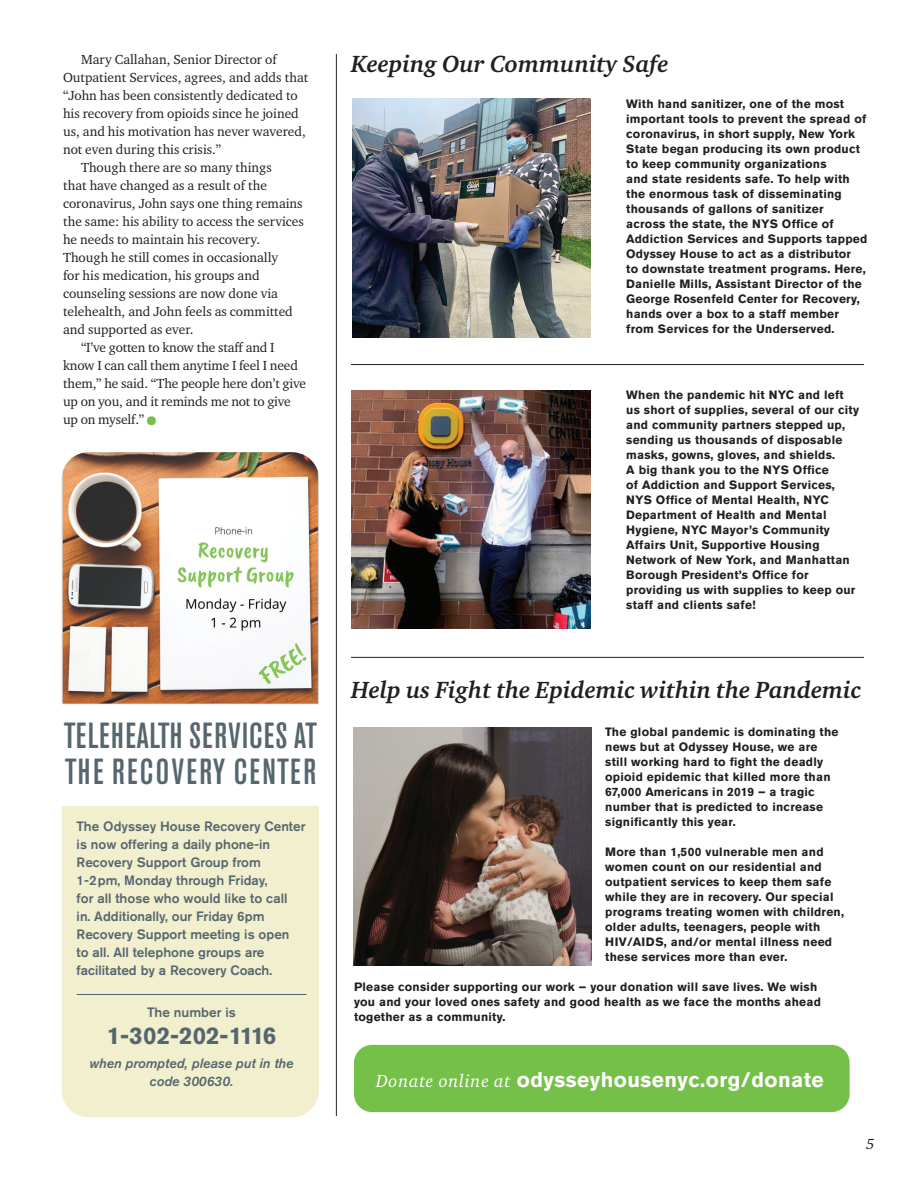
<style>
.page{position:relative;width:918px;height:1188px;background:#fff}
.page>*{position:absolute;margin:0;border:0;box-sizing:border-box;transform-origin:0 0}
.t1{font:500 condensed 36px/36px "Akzidenz Grotesk Pro";letter-spacing:.04em;color:#55666e}
.t2{font:italic 700 24px "Charter ITC Std";color:#231f20}
.t3{font:700 24px "Akzidenz Grotesk Pro";color:#55666e}
.t4{font:700 21px "Akzidenz Grotesk Pro";letter-spacing:.02em;color:#fff}
.t5{font:italic 15px "Charter ITC Std";color:#231f20}
.t6{font:13.5px "Charter ITC Std";color:#231f20}
.t7{font:500 13.5px/18px "Akzidenz Grotesk Pro";color:#55666e}
.t8{font:italic 500 13.5px/18px "Akzidenz Grotesk Pro";color:#55666e;text-align:center}
.t9{font:700 12px/15px "Akzidenz Grotesk Pro";letter-spacing:.02em;color:#231f20}
.s1{font-family:"Charter ITC Std";font-weight:400;font-style:italic;font-size:18px}
</style>
<div class="page">
<div style="left:354px;top:1045px;width:496px;height:67px;background:#75c048;border-radius:18px"></div>
<div style="left:62px;top:806px;width:257px;height:311px;background:#f2efcf"></div>
<hr style="left:77px;top:994px;width:229px;height:1px;background:#55666e">
<img style="left:63px;top:452px;width:255px;height:252px">
<hr style="left:336px;top:54px;width:1px;height:1062px;background:#231f20">
<img style="left:353px;top:99px;width:238px;height:238px">
<img style="left:352px;top:390px;width:238px;height:238px">
<hr style="left:351px;top:364px;width:513px;height:1px;background:#231f20">
<hr style="left:351px;top:657px;width:513px;height:1px;background:#231f20">
<div style="left:147px;top:416px;width:9px;height:9px;background:#75c048;border-radius:4px"></div>
<img style="left:353px;top:727px;width:239px;height:239px">
<p class="t6" style="left:81px;top:51px;width:197px">Mary Callahan, Senior Director of</p>
<p class="t6" style="left:63px;top:69px;width:247px">Outpatient Services, agrees, and adds that</p>
<p class="t6" style="left:63px;top:87px;width:236px">“John has been consistently dedicated to</p>
<p class="t6" style="left:63px;top:105px;width:237px">his recovery from opioids since he joined</p>
<p class="t6" style="left:63px;top:123px;width:244px">us, and his motivation has never wavered,</p>
<p class="t6" style="left:63px;top:141px;width:160px">not even during this crisis.”</p>
<p class="t6" style="left:81px;top:159px;width:192px">Though there are so many things</p>
<p class="t6" style="left:63px;top:177px;width:206px">that have changed as a result of the</p>
<p class="t6" style="left:63px;top:195px;width:241px">coronavirus, John says one thing remains</p>
<p class="t6" style="left:63px;top:213px;width:242px">the same: his ability to access the services</p>
<p class="t6" style="left:63px;top:231px;width:199px">he needs to maintain his recovery.</p>
<p class="t6" style="left:63px;top:249px;width:217px">Though he still comes in occasionally</p>
<p class="t6" style="left:63px;top:267px;width:198px">for his medication, his groups and</p>
<p class="t6" style="left:63px;top:285px;width:217px">counseling sessions are now done via</p>
<p class="t6" style="left:63px;top:303px;width:231px">telehealth, and John feels as committed</p>
<p class="t6" style="left:63px;top:321px;width:132px">and supported as ever.</p>
<p class="t6" style="left:81px;top:339px;width:195px">“I’ve gotten to know the staff and I</p>
<p class="t6" style="left:63px;top:357px;width:236px">know I can call them anytime I feel I need</p>
<p class="t6" style="left:63px;top:375px;width:245px">them,” he said. “The people here don’t give</p>
<p class="t6" style="left:63px;top:393px;width:229px">up on you, and it reminds me not to give</p>
<p class="t6" style="left:63px;top:411px;width:83px">up on myself.”</p>
<h1 class="t1" style="left:64px;top:717px;width:255px">TELEHEALTH SERVICES AT<br>THE RECOVERY CENTER</h1>
<p class="t7" style="left:77px;top:817px;width:230px">The Odyssey House Recovery Center is now offering a daily phone-in<br>Recovery Support Group from<br>1-2pm, Monday through Friday,<br>for all those who would like to call<br>in. Additionally, our Friday 6pm<br>Recovery Support meeting is open<br>to all. All telephone groups are facilitated by a Recovery Coach.</p>
<p class="t7" style="left:147px;top:1003px;width:90px">The number is</p>
<h2 class="t3" style="left:107px;top:1020px;width:171px">1-302-202-1116</h2>
<p class="t8" style="left:90px;top:1054px;width:205px">when prompted, please put in the code 300630.</p>
<h2 class="t2" style="left:351px;top:49px;width:319px">Keeping Our Community Safe</h2>
<p class="t9" style="left:626px;top:96px;width:243px">With hand sanitizer, one of the most important tools to prevent the spread of coronavirus, in short supply, New York State began producing its own product to keep community organizations<br>and state residents safe. To help with the enormous task of disseminating thousands of gallons of sanitizer<br>across the state, the NYS Office of Addiction Services and Supports tapped Odyssey House to act as a distributor<br>to downstate treatment programs. Here, Danielle Mills, Assistant Director of the George Rosenfeld Center for Recovery, hands over a box to a staff member from Services for the Underserved.</p>
<p class="t9" style="left:626px;top:387px;width:234px">When the pandemic hit NYC and left us short of supplies, several of our city and community partners stepped up, sending us thousands of disposable masks, gowns, gloves, and shields.<br>A big thank you to the NYS Office<br>of Addiction and Support Services, NYS Office of Mental Health, NYC Department of Health and Mental Hygiene, NYC Mayor’s Community Affairs Unit, Supportive Housing Network of New York, and Manhattan Borough President’s Office for providing us with supplies to keep our staff and clients safe!</p>
<h2 class="t2" style="left:351px;top:675px;width:512px">Help us Fight the Epidemic within the Pandemic</h2>
<p class="t9" style="left:605px;top:725px;width:235px">The global pandemic is dominating the news but at Odyssey House, we are still working hard to fight the deadly opioid epidemic that killed more than 67,000 Americans in 2019 – a tragic number that is predicted to increase significantly this year.</p>
<p class="t9" style="left:605px;top:845px;width:240px">More than 1,500 vulnerable men and women count on our residential and outpatient services to keep them safe while they are in recovery. Our special programs treating women with children, older adults, teenagers, people with HIV/AIDS, and/or mental illness need these services more than ever.</p>
<p class="t9" style="left:354px;top:980px;width:468px">Please consider supporting our work – your donation will save lives. We wish you and your loved ones safety and good health as we face the months ahead together as a community.</p>
<h3 class="t4" style="left:376px;top:1066px;width:449px"><span class="s1">Donate online at</span> odysseyhousenyc.org/donate</h3>
<p class="t5" style="left:866px;top:1135px;width:10px">5</p>
</div>
